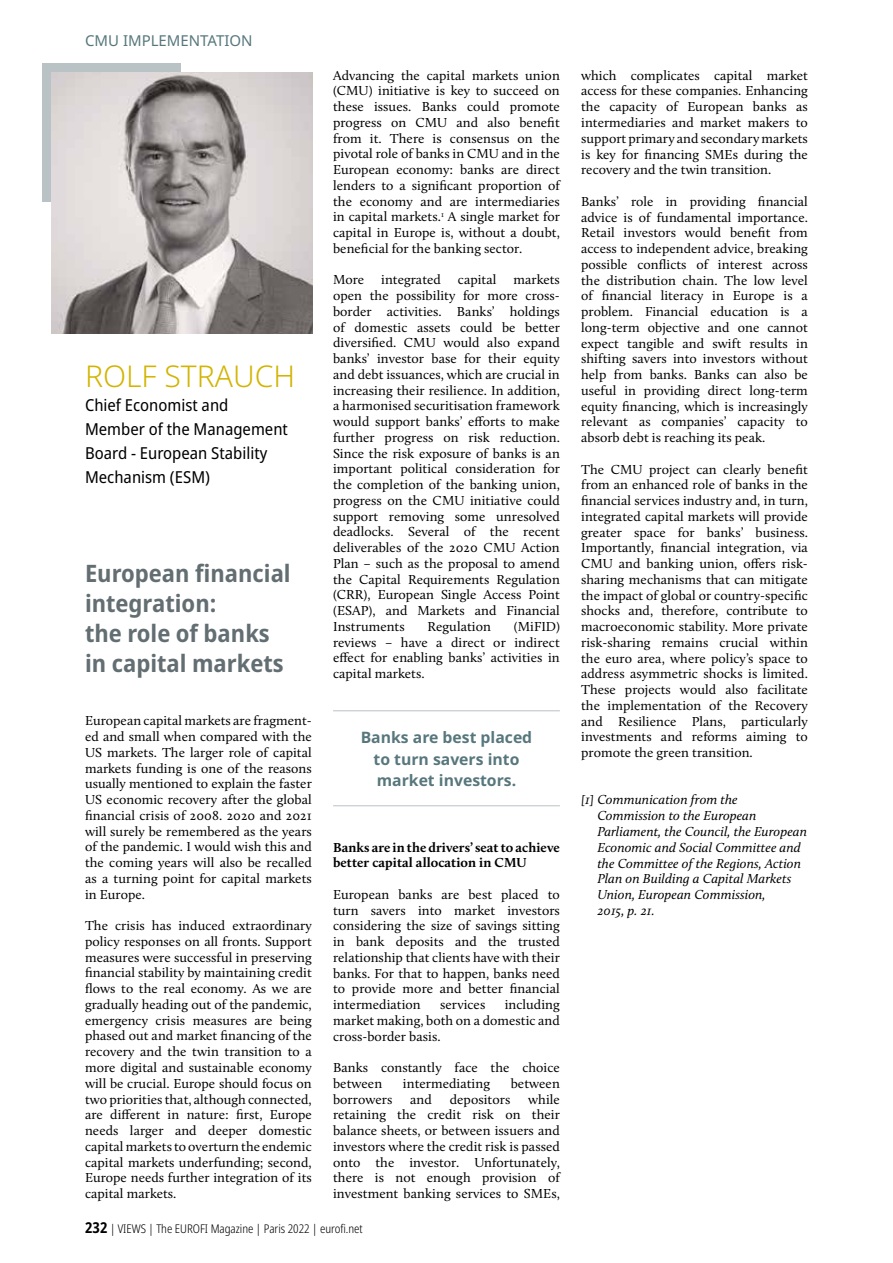
<style>
.page{position:relative;width:893px;height:1263px;background:#fff}
.page>*{position:absolute;margin:0;border:0;box-sizing:border-box;transform-origin:0 0}
.t1{font:300 30px "Noto Sans";color:#d3b400}
.t2{font:700 semi-condensed 24px/30px "Noto Sans";color:#636e73}
.t3{font:semi-condensed 16.5px/24px "Noto Sans";color:#000}
.t4{font:700 15.75px/21.6px "Noto Sans";color:#57777d;text-align:center}
.t5{font:15px "Noto Sans";color:#57777d}
.t6{font:13.5px/15.8px "Calluna";letter-spacing:.005em;color:#000;text-align:justify}
.t7{font:italic 13.5px/15.8px "Calluna";letter-spacing:.005em;color:#000}
.t8{font:700 13.5px/15.8px "Calluna";letter-spacing:.005em;color:#000}
.t9{font:300 condensed 12px "Noto Sans";color:#000}
.s1{font-weight:700;font-size:15px}
</style>
<div class="page">
<div style="left:43px;top:64px;width:138px;height:138px;background:#b9c2c5"></div>
<img style="left:51px;top:72px;width:262px;height:262px">
<hr style="left:333px;top:710px;width:227px;height:1px;background:#b9c2c5">
<hr style="left:333px;top:805px;width:227px;height:1px;background:#b9c2c5">
<p class="t5" style="left:85px;top:30px;width:169px">CMU IMPLEMENTATION</p>
<h1 class="t1" style="left:85px;top:355px;width:212px">ROLF STRAUCH</h1>
<p class="t3" style="left:85px;top:394px;width:204px">Chief Economist and<br>Member of the Management<br>Board - European Stability<br>Mechanism (ESM)</p>
<h2 class="t2" style="left:85px;top:559px;width:207px">European financial integration:<br>the role of banks in capital markets</h2>
<p class="t6" style="left:85px;top:713px;width:228px">European capital markets are fragment&shy;ed and small when compared with the US markets. The larger role of capital markets funding is one of the reasons usually mentioned to explain the faster US economic recovery after the global financial crisis of 2008. 2020 and 2021 will surely be remembered as the years of the pandemic. I would wish this and the coming years will also be recalled as a turning point for capital markets in Europe.</p>
<p class="t6" style="left:85px;top:918px;width:228px">The crisis has induced extraordinary policy responses on all fronts. Support measures were successful in preserving financial stability by maintaining credit flows to the real economy. As we are gradually heading out of the pandemic, emergency crisis measures are being phased out and market financing of the recovery and the twin transition to a more digital and sustainable economy will be crucial. Europe should focus on two priorities that, although connected, are different in nature: first, Europe needs larger and deeper domestic capital markets to overturn the endemic capital markets underfunding; second, Europe needs further integration of its capital markets.</p>
<p class="t6" style="left:333px;top:67px;width:228px">Advancing the capital markets union (CMU) initiative is key to succeed on these issues. Banks could promote progress on CMU and also benefit from it. There is consensus on the pivotal role of banks in CMU and in the European economy: banks are direct lenders to a significant proportion of the economy and are intermediaries in capital markets.<sup>1</sup> A single market for capital in Europe is, without a doubt, beneficial for the banking sector.</p>
<p class="t6" style="left:333px;top:272px;width:33px">More</p>
<p class="t6" style="left:381px;top:272px;width:61px">integrated</p>
<p class="t6" style="left:458px;top:272px;width:40px">capital</p>
<p class="t6" style="left:333px;top:272px;width:228px;text-indent:180px">markets open the possibility for more cross&shy;border activities. Banks’ holdings of domestic assets could be better diversified. CMU would also expand banks’ investor base for their equity and debt issuances, which are crucial in increasing their resilience. In addition, a harmonised securitisation framework would support banks’ efforts to make further progress on risk reduction.<br>Since the risk exposure of banks is an important political consideration for the completion of the banking union, progress on the CMU initiative could support removing some unresolved deadlocks. Several of the recent deliverables of the 2020 CMU Action Plan – such as the proposal to amend the Capital Requirements Regulation (CRR), European Single Access Point (ESAP), and Markets and Financial Instruments</p>
<p class="t6" style="left:428px;top:618px;width:65px">Regulation</p>
<p class="t6" style="left:333px;top:618px;width:228px;text-indent:181px">(MiFID) reviews – have a direct or indirect effect for enabling banks’ activities in capital markets.</p>
<p class="t4" style="left:361px;top:727px;width:173px">Banks are best placed to turn savers into market investors.</p>
<p class="t8" style="left:333px;top:839px;width:228px">Banks are in the drivers’ seat to achieve better capital allocation in CMU</p>
<p class="t6" style="left:333px;top:886px;width:228px">European banks are best placed to turn savers into market investors considering the size of savings sitting in bank deposits and the trusted relationship that clients have with their banks. For that to happen, banks need to provide more and better financial intermediation</p>
<p class="t6" style="left:333px;top:996px;width:228px;text-indent:172px">including market making, both on a domestic and cross-border basis.</p>
<p class="t6" style="left:333px;top:1059px;width:228px">Banks constantly face the choice between</p>
<p class="t6" style="left:440px;top:996px;width:47px">services</p>
<p class="t6" style="left:403px;top:1075px;width:89px">intermediating</p>
<p class="t6" style="left:511px;top:1075px;width:51px">between</p>
<p class="t6" style="left:333px;top:1091px;width:61px">borrowers</p>
<p class="t6" style="left:410px;top:1091px;width:23px">and</p>
<p class="t6" style="left:450px;top:1091px;width:62px">depositors</p>
<p class="t6" style="left:333px;top:1091px;width:228px;text-indent:195px">while retaining the credit risk on their balance sheets, or between issuers and investors where the credit risk is passed onto the investor. Unfortunately, there is not enough provision of investment banking services to SMEs,</p>
<p class="t9" style="left:85px;top:1220px;width:279px"><span class="s1">232</span> | VIEWS | The EUROFI Magazine | Paris 2022 | eurofi.net</p>
<p class="t6" style="left:581px;top:67px;width:228px">which complicates capital market access for these companies. Enhancing the capacity of European banks as intermediaries and market makers to support primary and secondary markets is key for financing SMEs during the recovery and the twin transition.</p>
<p class="t6" style="left:581px;top:193px;width:228px">Banks’ role in providing financial advice is of fundamental importance.<br>Retail investors would benefit from access to independent advice, breaking possible conflicts of interest across the distribution chain. The low level of financial literacy in Europe is a problem. Financial education is a long-term objective and one cannot expect tangible and swift results in shifting savers into investors without help from banks. Banks can also be useful in providing direct long-term equity financing, which is increasingly relevant as companies’ capacity to absorb debt is reaching its peak.</p>
<p class="t6" style="left:581px;top:461px;width:228px">The CMU project can clearly benefit from an enhanced role of banks in the financial services industry and, in turn, integrated capital markets will provide greater space for banks’ business.<br>Importantly, financial integration, via CMU and banking union, offers risk&shy;sharing mechanisms that can mitigate the impact of global or country-specific shocks and, therefore, contribute to macroeconomic stability. More private risk-sharing remains crucial within the euro area, where policy’s space to address asymmetric shocks is limited.<br>These projects would also facilitate the implementation of the Recovery and Resilience Plans, particularly investments and reforms aiming to promote the green transition.</p>
<p class="t7" style="left:597px;top:792px;width:211px;text-indent:-16px">[1] Communication from the<br>Commission to the European<br>Parliament, the Council, the European<br>Economic and Social Committee and the Committee of the Regions, Action<br>Plan on Building a Capital Markets<br>Union, European Commission,<br>2015, p. 21.</p>
</div>
